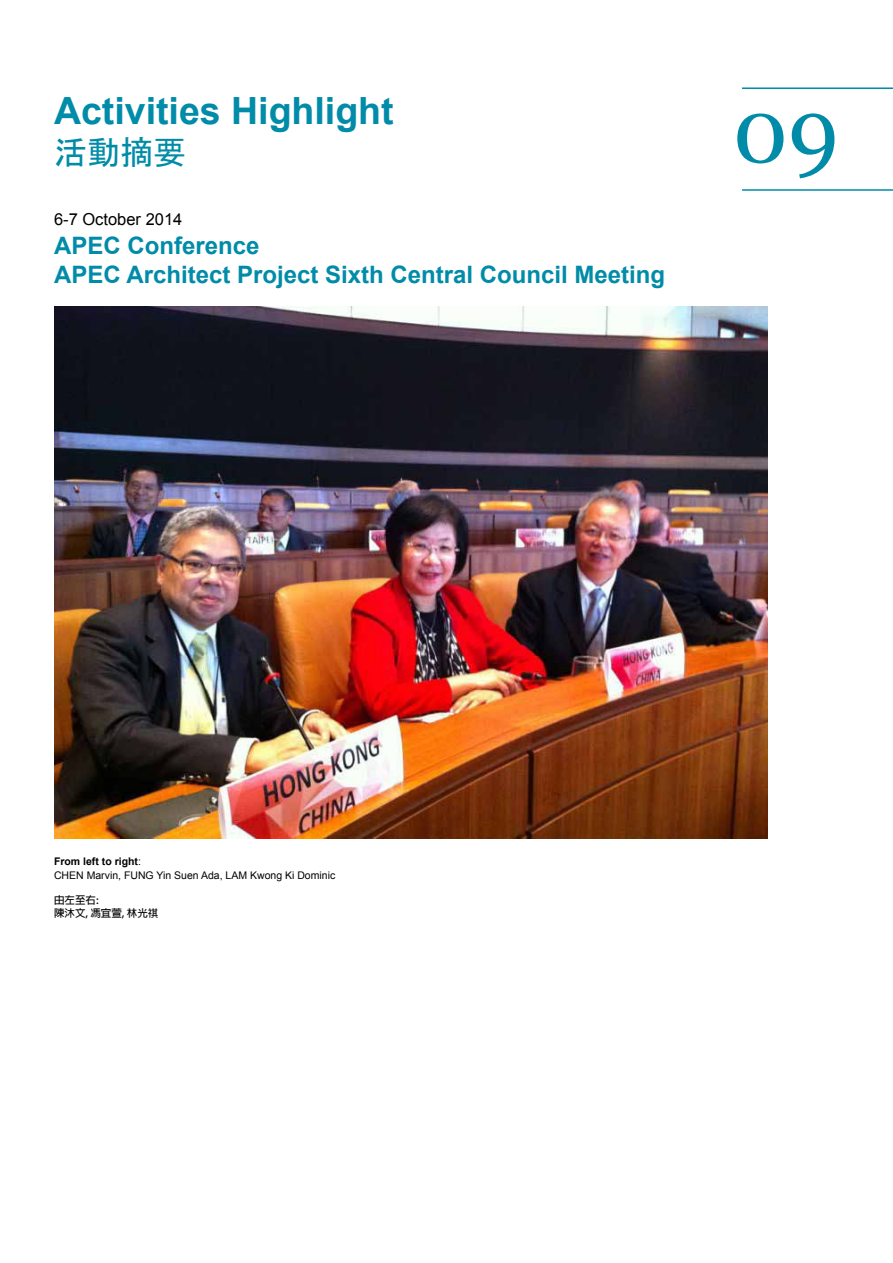
<style>
.page{position:relative;width:893px;height:1263px;background:#fff}
.page>*{position:absolute;margin:0;border:0;box-sizing:border-box;transform-origin:0 0}
.t1{font:90px "Georgia";color:#008ca8}
.t2{font:700 37.5px "Arial";color:#008ca8}
.t3{font:33px "MS UI Gothic";color:#008ca8}
.t4{font:700 24px/28.8px "Arial";color:#008ca8}
.t5{font:16.5px "Arial";color:#000}
.t6{font:10.5px/14.4px "Arial";color:#000}
.t7{font:700 10.5px/12.6px "Adobe Fan Heiti Std";color:#000}
.s1{font-weight:700}
</style>
<div class="page">
<hr style="left:742px;top:87px;width:151px;height:2px;background:#008ca8">
<hr style="left:742px;top:189px;width:151px;height:2px;background:#008ca8">
<img style="left:54px;top:306px;width:713px;height:532px">
<h2 class="t2" style="left:54px;top:86px;width:341px">Activities Highlight</h2>
<h3 class="t3" style="left:54px;top:135px;width:133px">活動摘要</h3>
<p class="t5" style="left:54px;top:208px;width:130px">6-7 October 2014</p>
<p class="t4" style="left:54px;top:232px;width:613px">APEC Conference<br>APEC Architect Project Sixth Central Council Meeting</p>
<h1 class="t1" style="left:733px;top:77px;width:108px">09</h1>
<p class="t6" style="left:54px;top:854px;width:283px"><span class="s1">From left to right</span>:<br>CHEN Marvin, FUNG Yin Suen Ada, LAM Kwong Ki Dominic</p>
<p class="t7" style="left:54px;top:894px;width:106px">由左至右:<br>陳沐文, 馮宜萱, 林光祺</p>
</div>
